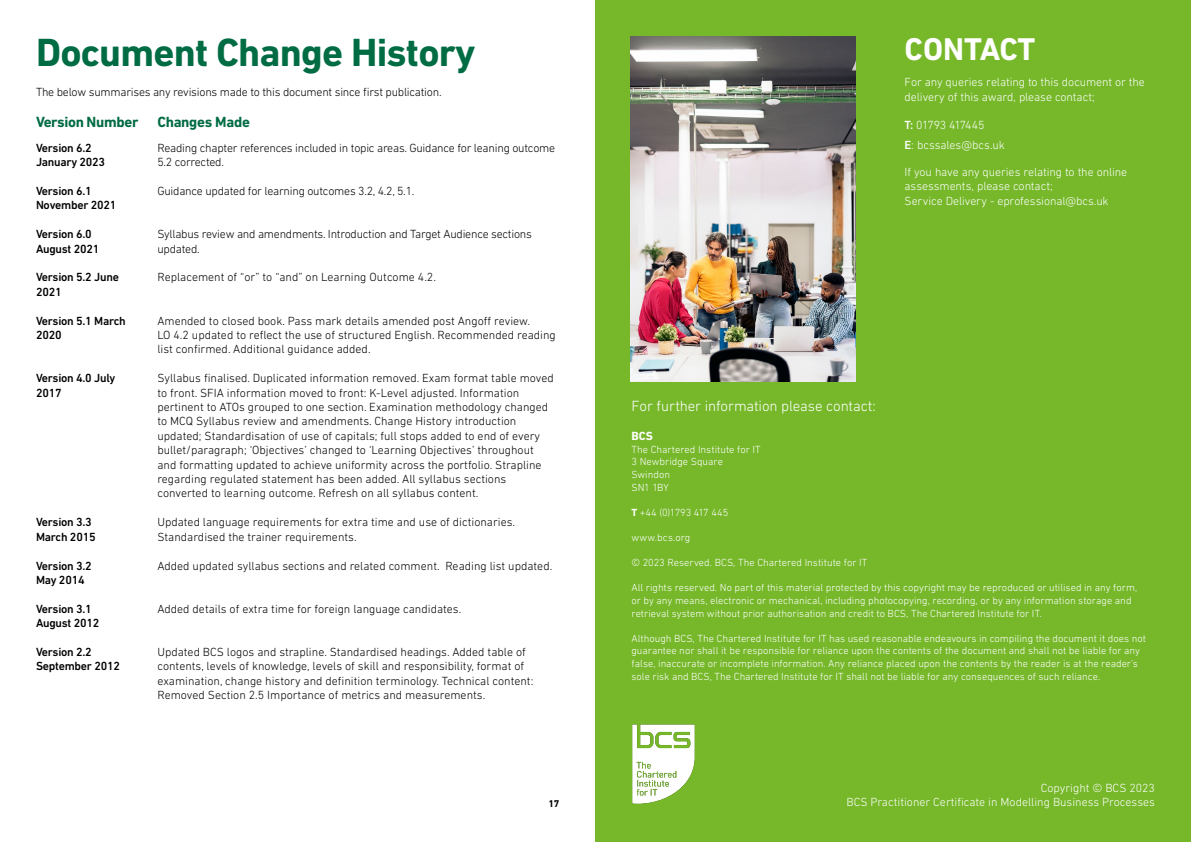
<style>
.page{position:relative;width:1191px;height:842px;background:#fff}
.page>*{position:absolute;margin:0;border:0;box-sizing:border-box;transform-origin:0 0}
.t1{font:700 40px "DIN Next LT Pro";letter-spacing:-.02em;color:#006c43}
.t2{font:700 32px "DIN Next LT Pro";letter-spacing:-.005em;color:#fff}
.t3{font:300 15px "DIN Next LT Pro";letter-spacing:-.01em;color:#fff}
.t4{font:700 15px "DIN Next LT Pro";letter-spacing:-.02em;color:#006c43}
.t5{font:300 12px/14.4px "DIN Next LT Pro";color:#000}
.t6{font:300 12px/14.4px "DIN Next LT Pro";letter-spacing:-.02em;color:#000}
.t7{font:300 12px/14.4px "DIN Next LT Pro";letter-spacing:-.005em;color:#fff}
.t8{font:500 12px/14.4px "DIN Next LT Pro";letter-spacing:-.02em;color:#000}
.t9{font:300 12px "DIN Next LT Pro";letter-spacing:-.035em;color:#fff}
.t10{font:700 12px "DIN Next LT Pro";color:#fff}
.t11{font:300 10.5px/12.6px "DIN Next LT Pro";color:#fff}
.t12{font:700 10px "DIN Next LT Pro";color:#000}
.s1{font-weight:500}
.s2{font-weight:700}
</style>
<div class="page">
<div style="left:595px;top:0;width:596px;height:842px;background:#76b82a"></div>
<img style="left:632px;top:724px;width:63px;height:80px">
<img style="left:631px;top:36px;width:224px;height:345px">
<h1 class="t1" style="left:36px;top:29px;width:441px">Document Change History</h1>
<p class="t6" style="left:36px;top:84px;width:407px">The below summarises any revisions made to this document since first publication.</p>
<p class="t4" style="left:36px;top:113px;width:104px">Version Number</p>
<p class="t8" style="left:36px;top:140px;width:71px">Version 6.2<br>January 2023</p>
<p class="t8" style="left:36px;top:184px;width:82px">Version 6.1<br>November 2021</p>
<p class="t8" style="left:36px;top:227px;width:65px">Version 6.0<br>August 2021</p>
<p class="t8" style="left:36px;top:270px;width:84px">Version 5.2 June<br>2021</p>
<p class="t8" style="left:36px;top:313px;width:91px">Version 5.1 March<br>2020</p>
<p class="t8" style="left:36px;top:371px;width:81px">Version 4.0 July<br>2017</p>
<p class="t4" style="left:157px;top:113px;width:94px">Changes Made</p>
<p class="t6" style="left:157px;top:140px;width:399px">Reading chapter references included in topic areas. Guidance for leaning outcome<br>5.2 corrected.</p>
<p class="t6" style="left:157px;top:184px;width:258px">Guidance updated for learning outcomes 3.2, 4.2, 5.1.</p>
<p class="t6" style="left:157px;top:227px;width:376px">Syllabus review and amendments. Introduction and Target Audience sections updated.</p>
<p class="t5" style="left:157px;top:270px;width:280px">Replacement of “or” to “and” on Learning Outcome 4.2.</p>
<p class="t5" style="left:157px;top:313px;width:400px">Amended to closed book. Pass mark details amended post Angoff review.<br>LO 4.2 updated to reflect the use of structured English. Recommended reading list confirmed. Additional guidance added.</p>
<p class="t5" style="left:157px;top:371px;width:398px">Syllabus finalised. Duplicated information removed. Exam format table moved to front. SFIA information moved to front: K-Level adjusted. Information pertinent to ATOs grouped to one section. Examination methodology changed to MCQ Syllabus review and amendments. Change History introduction updated; Standardisation of use of capitals; full stops added to end of every bullet/paragraph; ‘Objectives’ changed to ‘Learning Objectives’ throughout and formatting updated to achieve uniformity across the portfolio. Strapline regarding regulated statement has been added. All syllabus sections converted to learning outcome. Refresh on all syllabus content.</p>
<p class="t5" style="left:157px;top:515px;width:359px">Updated language requirements for extra time and use of dictionaries.<br>Standardised the trainer requirements.</p>
<p class="t5" style="left:157px;top:558px;width:396px">Added updated syllabus sections and related comment. Reading list updated.</p>
<p class="t5" style="left:157px;top:601px;width:305px">Added details of extra time for foreign language candidates.</p>
<p class="t5" style="left:157px;top:644px;width:377px">Updated BCS logos and strapline. Standardised headings. Added table of contents, levels of knowledge, levels of skill and responsibility, format of examination, change history and definition terminology. Technical content:<br>Removed Section 2.5 Importance of metrics and measurements.</p>
<p class="t8" style="left:36px;top:515px;width:61px">Version 3.3<br>March 2015</p>
<p class="t8" style="left:36px;top:558px;width:57px">Version 3.2<br>May 2014</p>
<p class="t8" style="left:36px;top:601px;width:65px">Version 3.1<br>August 2012</p>
<p class="t8" style="left:36px;top:644px;width:85px">Version 2.2<br>September 2012</p>
<p class="t12" style="left:548px;top:797px;width:13px">17</p>
<h2 class="t2" style="left:904px;top:30px;width:132px">CONTACT</h2>
<p class="t7" style="left:904px;top:75px;width:242px">For any queries relating to this document or the delivery of this award, please contact;</p>
<p class="t9" style="left:904px;top:119px;width:81px"><span class="s1">T:</span> 01793 417445</p>
<p class="t7" style="left:904px;top:165px;width:224px">If you have any queries relating to the online assessments, please contact;<br>Service Delivery - eprofessional@bcs.uk</p>
<p class="t7" style="left:904px;top:138px;width:102px"><span class="s1">E</span>: bcssales@bcs.uk</p>
<p class="t3" style="left:631px;top:398px;width:246px">For further information please contact:</p>
<p class="t10" style="left:631px;top:429px;width:23px">BCS</p>
<p class="t11" style="left:631px;top:443px;width:131px">The Chartered Institute for IT<br>3 Newbridge Square<br>Swindon<br>SN1 1BY</p>
<p class="t11" style="left:631px;top:506px;width:98px"><span class="s2">T</span> +44 (0)1793 417 445</p>
<p class="t11" style="left:631px;top:531px;width:60px">www.bcs.org</p>
<p class="t11" style="left:631px;top:556px;width:237px">© 2023 Reserved. BCS, The Chartered Institute for IT</p>
<p class="t11" style="left:631px;top:581px;width:507px">All rights reserved. No part of this material protected by this copyright may be reproduced or utilised in any form, or by any means, electronic or mechanical, including photocopying, recording, or by any information storage and retrieval system without prior authorisation and credit to BCS, The Chartered Institute for IT.</p>
<p class="t11" style="left:631px;top:632px;width:516px">Although BCS, The Chartered Institute for IT has used reasonable endeavours in compiling the document it does not guarantee nor shall it be responsible for reliance upon the contents of the document and shall not be liable for any false, inaccurate or incomplete information. Any reliance placed upon the contents by the reader is at the reader’s sole risk and BCS, The Chartered Institute for IT shall not be liable for any consequences of such reliance.</p>
<p class="t7" style="left:846px;top:780px;width:310px;text-align:right">Copyright © BCS 2023<br>BCS Practitioner Certificate in Modelling Business Processes</p>
</div>
